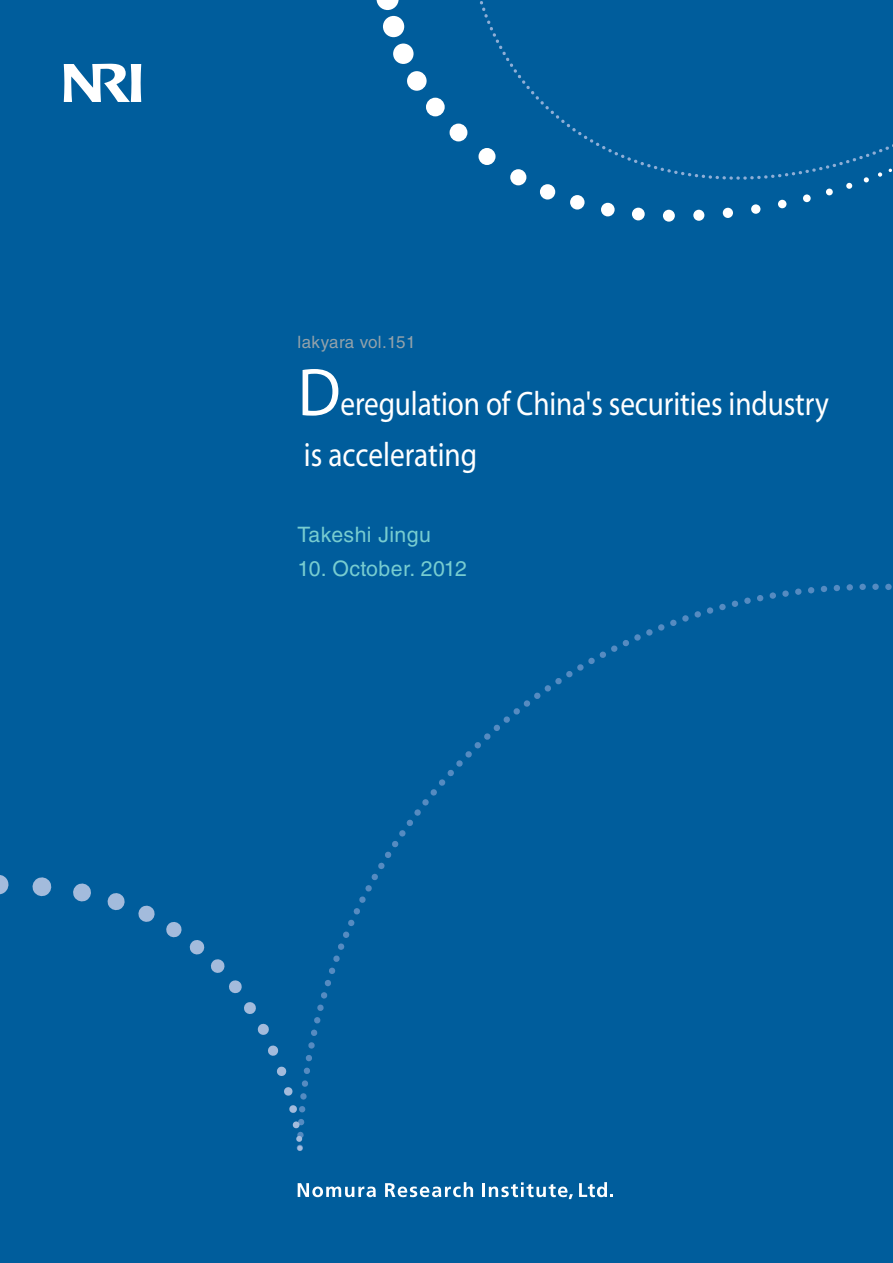
<style>
.page{position:relative;width:893px;height:1263px;background:#005d9c}
.page>*{position:absolute;margin:0;border:0;box-sizing:border-box;transform-origin:0 0}
.t1{font:34.05px/51px "Myriad Pro";letter-spacing:-.005em;color:#fff;scale:.86 1}
.t2{font:21.3px "Helvetica LT Std";letter-spacing:.02em;color:#77ccd0}
.t3{font:16.95px "Helvetica LT Std";letter-spacing:.02em;color:#94a2aa}
.s1{font-size:68.1px}
</style>
<div class="page">
<svg style="left:297px;top:584px;width:595px;height:553px"></svg>
<svg style="left:296px;top:1135px;width:7px;height:16px"></svg>
<svg style="left:292px;top:1121px;width:8px;height:8px"></svg>
<svg style="left:289px;top:1105px;width:8px;height:8px"></svg>
<svg style="left:284px;top:1087px;width:9px;height:9px"></svg>
<svg style="left:277px;top:1066px;width:10px;height:10px"></svg>
<svg style="left:268px;top:1045px;width:11px;height:11px"></svg>
<svg style="left:257px;top:1023px;width:12px;height:12px"></svg>
<svg style="left:244px;top:1002px;width:12px;height:12px"></svg>
<svg style="left:189px;top:940px;width:53px;height:54px"></svg>
<svg style="left:166px;top:922px;width:16px;height:16px"></svg>
<svg style="left:138px;top:905px;width:17px;height:17px"></svg>
<svg style="left:107px;top:893px;width:18px;height:18px"></svg>
<svg style="left:73px;top:883px;width:18px;height:19px"></svg>
<svg style="left:32px;top:877px;width:20px;height:20px"></svg>
<svg style="left:0;top:875px;width:9px;height:20px"></svg>
<svg style="left:413px;top:1px;width:480px;height:221px"></svg>
<svg style="left:878px;top:172px;width:4px;height:5px"></svg>
<svg style="left:864px;top:177px;width:5px;height:5px"></svg>
<svg style="left:846px;top:183px;width:6px;height:6px"></svg>
<div style="left:826px;top:189px;width:7px;height:6px;background:#fff;border-radius:50%"></div>
<div style="left:803px;top:194px;width:8px;height:8px;background:#fff;border-radius:50%"></div>
<div style="left:778px;top:200px;width:8px;height:8px;background:#fff;border-radius:50%"></div>
<div style="left:751px;top:204px;width:9px;height:10px;background:#fff;border-radius:50%"></div>
<div style="left:723px;top:208px;width:10px;height:10px;background:#fff;border-radius:50%"></div>
<div style="left:693px;top:210px;width:11px;height:11px;background:#fff;border-radius:50%"></div>
<div style="left:663px;top:210px;width:12px;height:12px;background:#fff;border-radius:50%"></div>
<div style="left:632px;top:208px;width:13px;height:12px;background:#fff;border-radius:50%"></div>
<div style="left:601px;top:203px;width:14px;height:13px;background:#fff;border-radius:50%"></div>
<div style="left:570px;top:195px;width:15px;height:15px;background:#fff;border-radius:50%"></div>
<div style="left:540px;top:184px;width:15px;height:16px;background:#fff;border-radius:50%"></div>
<div style="left:510px;top:169px;width:16px;height:16px;background:#fff;border-radius:50%"></div>
<div style="left:478px;top:148px;width:17px;height:17px;background:#fff;border-radius:50%"></div>
<div style="left:450px;top:124px;width:17px;height:17px;background:#fff;border-radius:50%"></div>
<div style="left:426px;top:98px;width:19px;height:18px;background:#fff;border-radius:50%"></div>
<div style="left:407px;top:71px;width:20px;height:20px;background:#fff;border-radius:50%"></div>
<div style="left:393px;top:44px;width:21px;height:20px;background:#fff;border-radius:50%"></div>
<div style="left:383px;top:16px;width:21px;height:21px;background:#fff;border-radius:50%"></div>
<svg style="left:377px;top:0;width:22px;height:10px"></svg>
<svg style="left:298px;top:1183px;width:78px;height:14px"></svg>
<svg style="left:385px;top:1182px;width:88px;height:15px"></svg>
<hr style="left:482px;top:1183px;width:3px;height:14px;background:#fff">
<svg style="left:489px;top:1182px;width:84px;height:17px"></svg>
<svg style="left:579px;top:1182px;width:34px;height:15px"></svg>
<svg style="left:64px;top:64px;width:77px;height:38px"></svg>
<p class="t3" style="left:298px;top:332px;width:119px">lakyara vol.151</p>
<p class="t1" style="left:298px;top:378px;width:619px"><span class="s1">D</span>eregulation of China's securities industry is accelerating</p>
<p class="t2" style="left:298px;top:522px;width:135px">Takeshi Jingu</p>
<p class="t2" style="left:298px;top:556px;width:171px">10. October. 2012</p>
</div>
